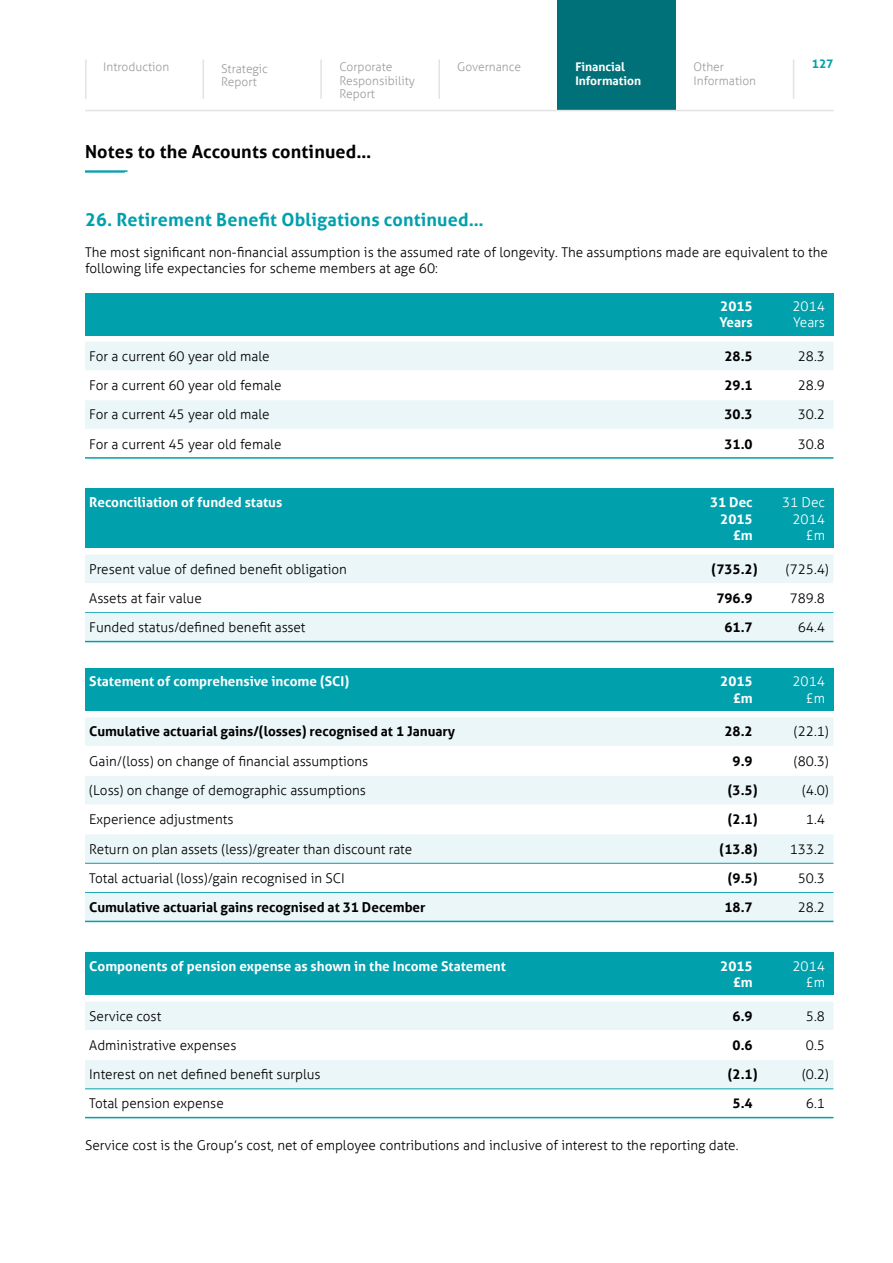
<style>
.page{position:relative;width:893px;height:1263px;background:#fff}
.page>*{position:absolute;margin:0;border:0;box-sizing:border-box;transform-origin:0 0}
.Number_Header{font:700 18px "YBSG Aller";letter-spacing:.01em;color:#00a0ad}
.Chapter_heading{font:700 18px "YBSG Aller";letter-spacing:.01em;color:#000}
.Finan_tint-3{font:300 13.5px "YBSG Aller";color:#000}
.Body_Text{font:300 13.5px/16.5px "YBSG Aller";color:#000}
.Finan_No_tint-3{font:300 13.5px "YBSG Aller";color:#000}
.Finan_No_tint-3-2{font:700 13.5px "YBSG Aller";color:#fff}
.Finan_tint-3-2{font:700 13.5px "YBSG Aller";color:#000}
.Finan_1pt_rule-3{font:300 13.5px "YBSG Aller";color:#000}
.Finan_No_tint-3-3{font:300 13.5px "YBSG Aller";color:#fff}
.Finan_No_tint-3-4{font:700 13.5px "YBSG Aller";color:#000}
.Finan_1pt_rule-3-2{font:700 13.5px "YBSG Aller";color:#000}
.t1{font:300 12px/13.5px "YBSG Aller";color:#9d9d9c}
.t2{font:700 12px/13.5px "YBSG Aller";color:#fff}
.t3{font:700 12px "YBSG Aller";color:#00a0ad}
</style>
<div class="page">
<div style="left:557px;top:0;width:118px;height:111px;background:#007179"></div>
<hr style="left:793px;top:60px;width:1px;height:39px;background:#e3e3e3">
<hr style="left:438px;top:60px;width:2px;height:39px;background:#e3e3e3">
<hr style="left:320px;top:60px;width:2px;height:39px;background:#e3e3e3">
<hr style="left:85px;top:60px;width:2px;height:39px;background:#e3e3e3">
<hr style="left:202px;top:60px;width:2px;height:39px;background:#e3e3e3">
<hr style="left:85px;top:110px;width:748px;height:1px;background:#e3e3e3">
<div style="left:85px;top:952px;width:748px;height:42px;background:#00a0ad"></div>
<div style="left:85px;top:668px;width:748px;height:43px;background:#00a0ad"></div>
<div style="left:85px;top:488px;width:748px;height:59px;background:#00a0ad"></div>
<hr style="left:85px;top:170px;width:43px;height:2px;background:#00a0ad">
<hr style="left:85px;top:171px;width:40px;height:2px;background:#00a0ad">
<div style="left:85px;top:293px;width:748px;height:43px;background:#00a0ad"></div>
<div style="left:85px;top:342px;width:748px;height:28px;background:#ebf6f8"></div>
<div style="left:85px;top:400px;width:748px;height:29px;background:#ebf6f8"></div>
<hr style="left:85px;top:457px;width:748px;height:2px;background:#00a0ad">
<div style="left:85px;top:554px;width:748px;height:29px;background:#ebf6f8"></div>
<hr style="left:85px;top:612px;width:748px;height:1px;background:#00a0ad">
<div style="left:85px;top:613px;width:748px;height:28px;background:#ebf6f8"></div>
<hr style="left:85px;top:641px;width:748px;height:1px;background:#00a0ad">
<div style="left:85px;top:717px;width:748px;height:29px;background:#ebf6f8"></div>
<div style="left:85px;top:776px;width:748px;height:28px;background:#ebf6f8"></div>
<div style="left:85px;top:834px;width:748px;height:29px;background:#ebf6f8"></div>
<hr style="left:85px;top:863px;width:748px;height:1px;background:#00a0ad">
<hr style="left:85px;top:892px;width:748px;height:1px;background:#00a0ad">
<div style="left:85px;top:893px;width:748px;height:28px;background:#ebf6f8"></div>
<hr style="left:85px;top:921px;width:748px;height:1px;background:#00a0ad">
<div style="left:85px;top:1001px;width:748px;height:29px;background:#ebf6f8"></div>
<div style="left:85px;top:1060px;width:748px;height:28px;background:#ebf6f8"></div>
<hr style="left:85px;top:1088px;width:748px;height:1px;background:#00a0ad">
<hr style="left:85px;top:1117px;width:748px;height:1px;background:#00a0ad">
<p class="t1" style="left:339px;top:60px;width:77px">Corporate<br>Responsibility<br>Report</p>
<p class="t1" style="left:694px;top:60px;width:64px">Other<br>Information</p>
<p class="t3" style="left:812px;top:57px;width:23px">127</p>
<p class="t1" style="left:103px;top:60px;width:67px">Introduction</p>
<p class="t1" style="left:457px;top:60px;width:65px">Governance</p>
<p class="t2" style="left:575px;top:60px;width:67px">Financial<br>Information</p>
<p class="t1" style="left:221px;top:62px;width:48px">Strategic<br>Report</p>
<p class="Chapter_heading" style="left:85px;top:140px;width:288px">Notes to the Accounts continued…</p>
<p class="Number_Header" style="left:85px;top:208px;width:400px">26. Retirement Benefit Obligations continued…</p>
<p class="Body_Text" style="left:85px;top:244px;width:744px">The most significant non-financial assumption is the assumed rate of longevity. The assumptions made are equivalent to the following life expectancies for scheme members at age 60:</p>
<p class="Finan_No_tint-3-2" style="left:720px;top:298px;width:34px">2015</p>
<p class="Finan_No_tint-3-3" style="left:792px;top:298px;width:34px">2014</p>
<p class="Finan_No_tint-3-2" style="left:720px;top:314px;width:35px">Years</p>
<p class="Finan_No_tint-3-3" style="left:793px;top:314px;width:33px">Years</p>
<p class="Finan_tint-3" style="left:89px;top:348px;width:182px">For a current 60 year old male</p>
<p class="Finan_tint-3-2" style="left:724px;top:348px;width:30px">28.5</p>
<p class="Finan_tint-3" style="left:798px;top:348px;width:29px">28.3</p>
<p class="Finan_No_tint-3" style="left:89px;top:377px;width:194px">For a current 60 year old female</p>
<p class="Finan_No_tint-3-4" style="left:724px;top:377px;width:30px">29.1</p>
<p class="Finan_No_tint-3" style="left:798px;top:377px;width:29px">28.9</p>
<p class="Finan_tint-3" style="left:89px;top:406px;width:182px">For a current 45 year old male</p>
<p class="Finan_tint-3-2" style="left:724px;top:406px;width:30px">30.3</p>
<p class="Finan_tint-3" style="left:798px;top:406px;width:29px">30.2</p>
<p class="Finan_1pt_rule-3" style="left:89px;top:436px;width:194px">For a current 45 year old female</p>
<p class="Finan_1pt_rule-3-2" style="left:724px;top:435px;width:30px">31.0</p>
<p class="Finan_1pt_rule-3" style="left:798px;top:436px;width:29px">30.8</p>
<p class="Finan_No_tint-3-2" style="left:89px;top:494px;width:194px">Reconciliation of funded status</p>
<p class="Finan_No_tint-3-2" style="left:710px;top:494px;width:44px">31 Dec</p>
<p class="Finan_No_tint-3-3" style="left:782px;top:494px;width:44px">31 Dec</p>
<p class="Finan_No_tint-3-2" style="left:720px;top:510px;width:34px">2015</p>
<p class="Finan_No_tint-3-3" style="left:792px;top:511px;width:34px">2014</p>
<p class="Finan_No_tint-3-2" style="left:733px;top:527px;width:21px">£m</p>
<p class="Finan_No_tint-3-3" style="left:805px;top:527px;width:21px">£m</p>
<p class="Finan_tint-3" style="left:89px;top:561px;width:259px">Present value of defined benefit obligation</p>
<p class="Finan_tint-3-2" style="left:711px;top:560px;width:47px">(735.2)</p>
<p class="Finan_tint-3" style="left:786px;top:561px;width:44px">(725.4)</p>
<p class="Finan_No_tint-3" style="left:89px;top:590px;width:114px">Assets at fair value</p>
<p class="Finan_No_tint-3-4" style="left:716px;top:590px;width:38px">796.9</p>
<p class="Finan_No_tint-3" style="left:790px;top:590px;width:37px">789.8</p>
<p class="Finan_tint-3" style="left:89px;top:619px;width:218px">Funded status/defined benefit asset</p>
<p class="Finan_tint-3-2" style="left:724px;top:619px;width:30px">61.7</p>
<p class="Finan_tint-3" style="left:798px;top:619px;width:29px">64.4</p>
<p class="Finan_No_tint-3-2" style="left:89px;top:673px;width:261px">Statement of comprehensive income (SCI)</p>
<p class="Finan_No_tint-3-2" style="left:720px;top:673px;width:34px">2015</p>
<p class="Finan_No_tint-3-3" style="left:792px;top:673px;width:34px">2014</p>
<p class="Finan_No_tint-3-2" style="left:733px;top:690px;width:21px">£m</p>
<p class="Finan_No_tint-3-3" style="left:805px;top:690px;width:21px">£m</p>
<p class="Finan_tint-3-2" style="left:89px;top:723px;width:367px">Cumulative actuarial gains/(losses) recognised at 1 January</p>
<p class="Finan_tint-3-2" style="left:724px;top:723px;width:30px">28.2</p>
<p class="Finan_tint-3" style="left:794px;top:723px;width:36px">(22.1)</p>
<p class="Finan_No_tint-3" style="left:89px;top:753px;width:281px">Gain/(loss) on change of financial assumptions</p>
<p class="Finan_No_tint-3-4" style="left:732px;top:753px;width:22px">9.9</p>
<p class="Finan_No_tint-3" style="left:794px;top:753px;width:36px">(80.3)</p>
<p class="Finan_tint-3" style="left:89px;top:782px;width:278px">(Loss) on change of demographic assumptions</p>
<p class="Finan_tint-3-2" style="left:728px;top:782px;width:31px">(3.5)</p>
<p class="Finan_tint-3" style="left:802px;top:782px;width:28px">(4.0)</p>
<p class="Finan_No_tint-3" style="left:89px;top:811px;width:146px">Experience adjustments</p>
<p class="Finan_No_tint-3-4" style="left:728px;top:811px;width:31px">(2.1)</p>
<p class="Finan_No_tint-3" style="left:806px;top:811px;width:20px">1.4</p>
<p class="Finan_tint-3" style="left:89px;top:841px;width:325px">Return on plan assets (less)/greater than discount rate</p>
<p class="Finan_tint-3-2" style="left:720px;top:840px;width:39px">(13.8)</p>
<p class="Finan_tint-3" style="left:790px;top:841px;width:37px">133.2</p>
<p class="Finan_No_tint-3" style="left:89px;top:870px;width:257px">Total actuarial (loss)/gain recognised in SCI</p>
<p class="Finan_No_tint-3-4" style="left:728px;top:870px;width:31px">(9.5)</p>
<p class="Finan_No_tint-3" style="left:798px;top:870px;width:29px">50.3</p>
<p class="Finan_tint-3-2" style="left:89px;top:899px;width:338px">Cumulative actuarial gains recognised at 31 December</p>
<p class="Finan_tint-3-2" style="left:724px;top:899px;width:30px">18.7</p>
<p class="Finan_tint-3" style="left:798px;top:899px;width:29px">28.2</p>
<p class="Finan_No_tint-3-2" style="left:89px;top:957px;width:418px">Components of pension expense as shown in the Income Statement</p>
<p class="Finan_No_tint-3-2" style="left:720px;top:957px;width:34px">2015</p>
<p class="Finan_No_tint-3-3" style="left:792px;top:958px;width:34px">2014</p>
<p class="Finan_No_tint-3-2" style="left:733px;top:974px;width:21px">£m</p>
<p class="Finan_No_tint-3-3" style="left:805px;top:974px;width:21px">£m</p>
<p class="Finan_tint-3" style="left:89px;top:1008px;width:74px">Service cost</p>
<p class="Finan_tint-3-2" style="left:732px;top:1007px;width:22px">6.9</p>
<p class="Finan_tint-3" style="left:806px;top:1008px;width:20px">5.8</p>
<p class="Finan_No_tint-3" style="left:89px;top:1037px;width:149px">Administrative expenses</p>
<p class="Finan_No_tint-3-4" style="left:732px;top:1037px;width:22px">0.6</p>
<p class="Finan_No_tint-3" style="left:806px;top:1037px;width:20px">0.5</p>
<p class="Finan_tint-3" style="left:89px;top:1066px;width:233px">Interest on net defined benefit surplus</p>
<p class="Finan_tint-3-2" style="left:728px;top:1066px;width:31px">(2.1)</p>
<p class="Finan_tint-3" style="left:802px;top:1066px;width:28px">(0.2)</p>
<p class="Finan_1pt_rule-3" style="left:89px;top:1095px;width:136px">Total pension expense</p>
<p class="Finan_1pt_rule-3-2" style="left:732px;top:1095px;width:22px">5.4</p>
<p class="Finan_1pt_rule-3" style="left:806px;top:1095px;width:20px">6.1</p>
<p class="Body_Text" style="left:85px;top:1137px;width:655px">Service cost is the Group’s cost, net of employee contributions and inclusive of interest to the reporting date.</p>
</div>
